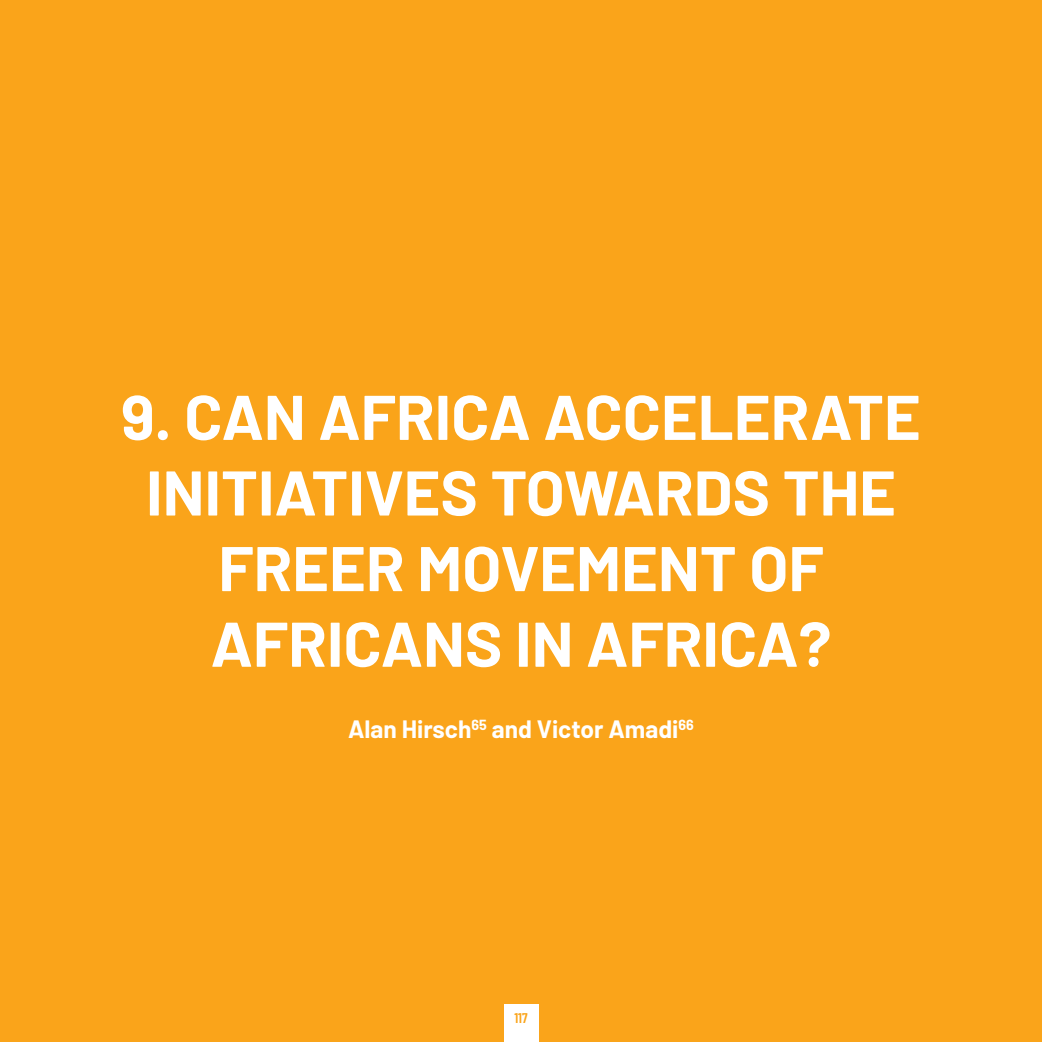
<style>
.page{position:relative;width:1042px;height:1042px;background:#faa41a}
.page>*{position:absolute;margin:0;border:0;box-sizing:border-box;transform-origin:0 0}
.t1{font:700 63px/75.6px "Barlow";color:#fff;text-align:center}
.t2{font:700 24.5px "Barlow";color:#fff}
.t3{font:600 14px "Barlow Condensed";color:#faa41a}
</style>
<div class="page">
<div style="left:504px;top:1005px;width:34px;height:37px;background:#fff"></div>
<p class="t1" style="left:121px;top:374px;width:801px">9. CAN AFRICA ACCELERATE<br>INITIATIVES TOWARDS THE<br>FREER MOVEMENT OF<br>AFRICANS IN AFRICA?</p>
<p class="t2" style="left:348px;top:711px;width:347px">Alan Hirsch<sup>65</sup> and Victor Amadi<sup>66</sup></p>
<p class="t3" style="left:514px;top:1007px;width:14px">117</p>
</div>
